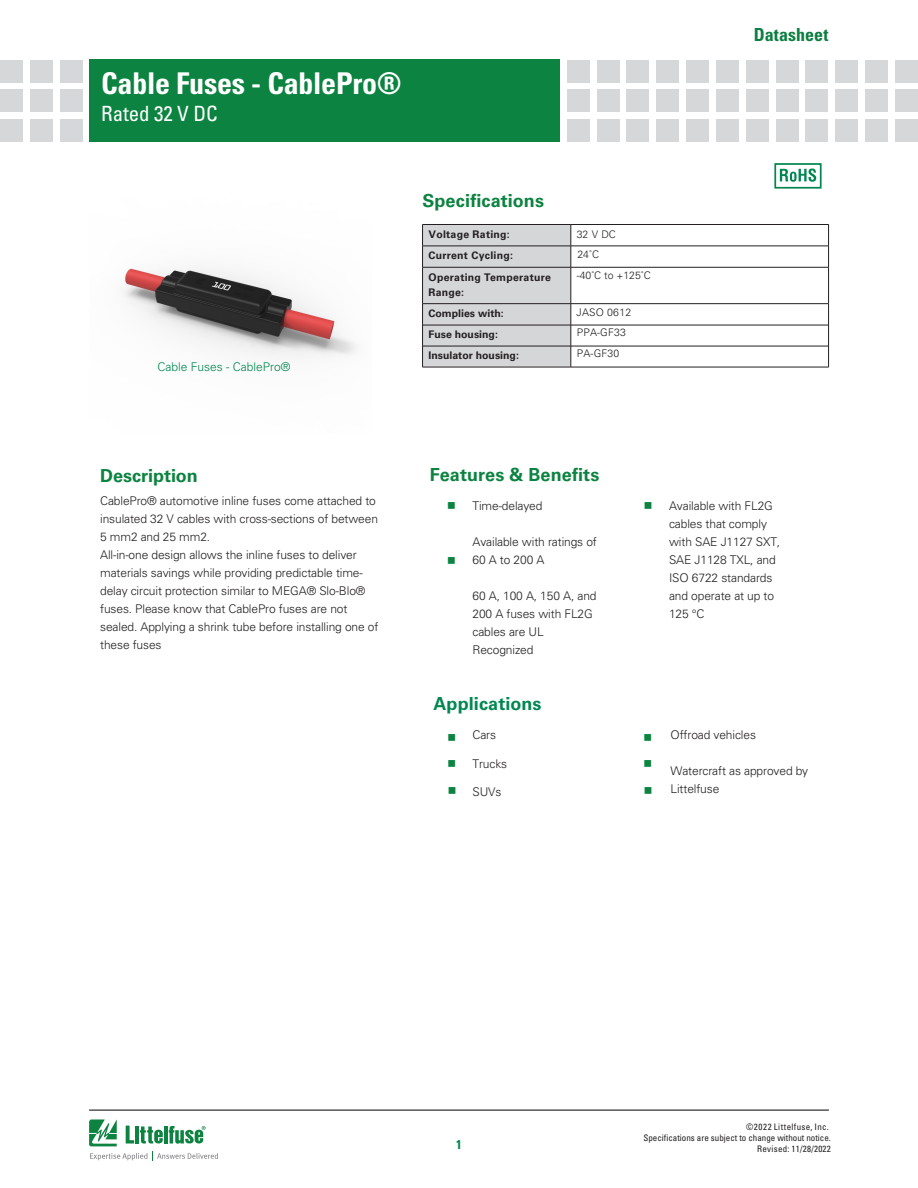
<style>
.page{position:relative;width:918px;height:1188px;background:#fff}
.page>*{position:absolute;margin:0;border:0;box-sizing:border-box;transform-origin:0 0}
.Body_text_ROUND_bull{font:700 condensed 30px "Univers LT Std";letter-spacing:-.01em;color:#fff}
.Body_text_ROUND_bull-2{font:condensed 21px "Univers LT Std";letter-spacing:-.005em;color:#fff}
.Body_text_ROUND_bull-3{font:700 18px "Univers LT Std";color:#0c8340}
.Subhead_1{font:700 18px "Univers LT Std";letter-spacing:.005em;color:#0c8340}
.t1{font:700 18px "Univers LT Std";letter-spacing:.005em;color:#008751}
.t2{font:700 condensed 18px "Univers LT Std";color:#0c7e3f}
.t3{font:700 condensed 12.75px "Univers LT Std";color:#008751}
.t4{font:300 12px/18px "Univers LT Std";letter-spacing:-.01em;color:#231f20}
.t5{font:300 12px "Univers LT Std";color:#008751}
.technical_1{font:700 10.5px/15px "Univers LT Std";letter-spacing:.025em;color:#231f20}
.Spec_body{font:300 10.5px "Univers LT Std";letter-spacing:.015em;color:#231f20}
.technical_1-2{font:700 10.5px "Univers LT Std";color:#231f20}
.Spec_body-2{font:700 10.5px "Univers LT Std";color:#231f20}
.Spec_body-3{font:300 10.5px "Univers LT Std";color:#1f2320}
.technical_1-3{font:300 10.5px "Univers LT Std";color:#231f20}
.t6{font:condensed 9px/10.8px "Univers LT Std";color:#231f20;text-align:right}
</style>
<div class="page">
<img style="left:124px;top:268px;width:232px;height:89px">
<div style="left:90px;top:60px;width:470px;height:82px;background:#0c8340"></div>
<hr style="left:89px;top:1110px;width:740px;height:1px;background:#000">
<div style="left:60px;top:60px;width:23px;height:23px;background:#d5d7d8"></div>
<div style="left:60px;top:90px;width:23px;height:22px;background:#d5d7d8"></div>
<div style="left:60px;top:119px;width:23px;height:23px;background:#d5d7d8"></div>
<div style="left:30px;top:60px;width:23px;height:23px;background:#d5d7d8"></div>
<div style="left:30px;top:90px;width:23px;height:22px;background:#d5d7d8"></div>
<div style="left:30px;top:119px;width:23px;height:23px;background:#d5d7d8"></div>
<div style="left:0;top:60px;width:23px;height:23px;background:#d5d7d8"></div>
<div style="left:0;top:90px;width:23px;height:22px;background:#d5d7d8"></div>
<div style="left:0;top:119px;width:23px;height:23px;background:#d5d7d8"></div>
<div style="left:567px;top:60px;width:23px;height:23px;background:#d5d7d8"></div>
<div style="left:567px;top:90px;width:23px;height:22px;background:#d5d7d8"></div>
<div style="left:567px;top:119px;width:23px;height:23px;background:#d5d7d8"></div>
<div style="left:597px;top:60px;width:23px;height:23px;background:#d5d7d8"></div>
<div style="left:597px;top:90px;width:23px;height:22px;background:#d5d7d8"></div>
<div style="left:597px;top:119px;width:23px;height:23px;background:#d5d7d8"></div>
<div style="left:627px;top:60px;width:22px;height:23px;background:#d5d7d8"></div>
<div style="left:627px;top:90px;width:22px;height:22px;background:#d5d7d8"></div>
<div style="left:627px;top:119px;width:22px;height:23px;background:#d5d7d8"></div>
<div style="left:656px;top:60px;width:23px;height:23px;background:#d5d7d8"></div>
<div style="left:656px;top:90px;width:23px;height:22px;background:#d5d7d8"></div>
<div style="left:656px;top:119px;width:23px;height:23px;background:#d5d7d8"></div>
<div style="left:686px;top:60px;width:23px;height:23px;background:#d5d7d8"></div>
<div style="left:686px;top:90px;width:23px;height:22px;background:#d5d7d8"></div>
<div style="left:686px;top:119px;width:23px;height:23px;background:#d5d7d8"></div>
<div style="left:716px;top:60px;width:23px;height:23px;background:#d5d7d8"></div>
<div style="left:716px;top:90px;width:23px;height:22px;background:#d5d7d8"></div>
<div style="left:716px;top:119px;width:23px;height:23px;background:#d5d7d8"></div>
<div style="left:746px;top:60px;width:23px;height:23px;background:#d5d7d8"></div>
<div style="left:746px;top:90px;width:23px;height:22px;background:#d5d7d8"></div>
<div style="left:746px;top:119px;width:23px;height:23px;background:#d5d7d8"></div>
<div style="left:805px;top:60px;width:23px;height:23px;background:#d5d7d8"></div>
<div style="left:805px;top:90px;width:23px;height:22px;background:#d5d7d8"></div>
<div style="left:805px;top:119px;width:23px;height:23px;background:#d5d7d8"></div>
<div style="left:776px;top:60px;width:22px;height:23px;background:#d5d7d8"></div>
<div style="left:776px;top:90px;width:22px;height:22px;background:#d5d7d8"></div>
<div style="left:776px;top:119px;width:22px;height:23px;background:#d5d7d8"></div>
<div style="left:835px;top:60px;width:23px;height:23px;background:#d5d7d8"></div>
<div style="left:835px;top:90px;width:23px;height:22px;background:#d5d7d8"></div>
<div style="left:835px;top:119px;width:23px;height:23px;background:#d5d7d8"></div>
<div style="left:865px;top:60px;width:23px;height:23px;background:#d5d7d8"></div>
<div style="left:865px;top:90px;width:23px;height:22px;background:#d5d7d8"></div>
<div style="left:865px;top:119px;width:23px;height:23px;background:#d5d7d8"></div>
<div style="left:895px;top:60px;width:23px;height:23px;background:#d5d7d8"></div>
<div style="left:895px;top:90px;width:23px;height:22px;background:#d5d7d8"></div>
<div style="left:895px;top:119px;width:23px;height:23px;background:#d5d7d8"></div>
<svg style="left:89px;top:1119px;width:28px;height:27px"></svg>
<hr style="left:164px;top:1126px;width:3px;height:18px;background:#0c8340">
<svg style="left:169px;top:1126px;width:37px;height:18px"></svg>
<svg style="left:126px;top:1126px;width:37px;height:18px"></svg>
<svg style="left:90px;top:1152px;width:128px;height:9px"></svg>
<svg style="left:780px;top:169px;width:36px;height:13px"></svg>
<div style="left:774px;top:163px;width:48px;height:26px;border:2px solid #008751"></div>
<hr style="left:571px;top:224px;width:258px;height:1px;background:#231f20">
<hr style="left:571px;top:246px;width:258px;height:1px;background:#231f20">
<svg style="left:828px;top:225px;width:1px;height:42px"></svg>
<hr style="left:571px;top:267px;width:258px;height:1px;background:#231f20">
<hr style="left:828px;top:267px;width:1px;height:36px;background:#231f20">
<hr style="left:571px;top:303px;width:258px;height:1px;background:#231f20">
<hr style="left:571px;top:325px;width:258px;height:1px;background:#231f20">
<hr style="left:571px;top:346px;width:258px;height:1px;background:#231f20">
<hr style="left:422px;top:367px;width:149px;height:1px;background:#231f20">
<hr style="left:571px;top:367px;width:258px;height:1px;background:#231f20">
<svg style="left:422px;top:224px;width:150px;height:143px;background:#c7c8ca"></svg>
<svg style="left:828px;top:304px;width:1px;height:63px"></svg>
<p class="Body_text_ROUND_bull" style="left:101px;top:64px;width:302px">Cable Fuses - CablePro®</p>
<p class="Body_text_ROUND_bull-2" style="left:101px;top:101px;width:118px">Rated 32 V DC</p>
<p class="t5" style="left:158px;top:359px;width:134px">Cable Fuses - CablePro®</p>
<p class="Subhead_1" style="left:422px;top:190px;width:123px">Specifications</p>
<p class="technical_1" style="left:429px;top:227px;width:83px">Voltage Rating:</p>
<p class="Spec_body-3" style="left:577px;top:228px;width:41px">32 V DC</p>
<p class="technical_1" style="left:429px;top:248px;width:86px">Current Cycling:</p>
<p class="technical_1-3" style="left:577px;top:248px;width:23px">24˚C</p>
<p class="technical_1" style="left:429px;top:270px;width:124px">Operating Temperature<br>Range:</p>
<p class="Spec_body" style="left:577px;top:269px;width:76px">-40˚C to +125˚C</p>
<p class="Spec_body-2" style="left:429px;top:307px;width:77px">Complies with:</p>
<p class="Spec_body" style="left:577px;top:306px;width:56px">JASO 0612</p>
<p class="technical_1-2" style="left:429px;top:328px;width:71px">Fuse housing:</p>
<p class="Spec_body" style="left:577px;top:326px;width:51px">PPA-GF33</p>
<p class="technical_1-2" style="left:429px;top:349px;width:92px">Insulator housing:</p>
<p class="Spec_body" style="left:577px;top:347px;width:44px">PA-GF30</p>
<h3 class="t2" style="left:754px;top:24px;width:76px">Datasheet</h3>
<h3 class="Body_text_ROUND_bull-3" style="left:100px;top:465px;width:99px">Description</h3>
<p class="t4" style="left:100px;top:491px;width:280px">CablePro® automotive inline fuses come attached to insulated 32 V cables with cross-sections of between 5 mm2 and 25 mm2.<br>All-in-one design allows the inline fuses to deliver materials savings while providing predictable time&shy;delay circuit protection similar to MEGA® Slo-Blo® fuses. Please know that CablePro fuses are not sealed. Applying a shrink tube before installing one of these fuses</p>
<p class="Body_text_ROUND_bull-3" style="left:430px;top:464px;width:171px">Features &amp; Benefits</p>
<p class="t4" style="left:472px;top:497px;width:72px">Time-delayed</p>
<p class="t4" style="left:472px;top:533px;width:126px">Available with ratings of<br>60 A to 200 A</p>
<p class="t4" style="left:472px;top:587px;width:126px">60 A, 100 A, 150 A, and<br>200 A fuses with FL2G cables are UL<br>Recognized</p>
<h3 class="t1" style="left:434px;top:693px;width:110px">Applications</h3>
<p class="t4" style="left:473px;top:726px;width:25px">Cars</p>
<p class="t4" style="left:473px;top:754px;width:36px">Trucks</p>
<p class="t4" style="left:473px;top:783px;width:30px">SUVs</p>
<p class="t4" style="left:669px;top:497px;width:113px">Available with FL2G cables that comply with SAE J1127 SXT,<br>SAE J1128 TXL, and<br>ISO 6722 standards and operate at up to<br>125 °C</p>
<p class="t4" style="left:671px;top:726px;width:87px">Offroad vehicles</p>
<p class="t4" style="left:671px;top:762px;width:139px">Watercraft as approved by<br>Littelfuse</p>
<p class="t3" style="left:456px;top:1137px;width:7px">1</p>
<p class="t6" style="left:643px;top:1121px;width:189px">©2022 Littelfuse, Inc.<br>Specifications are subject to change without notice.<br>Revised: 11/28/2022</p>
</div>
